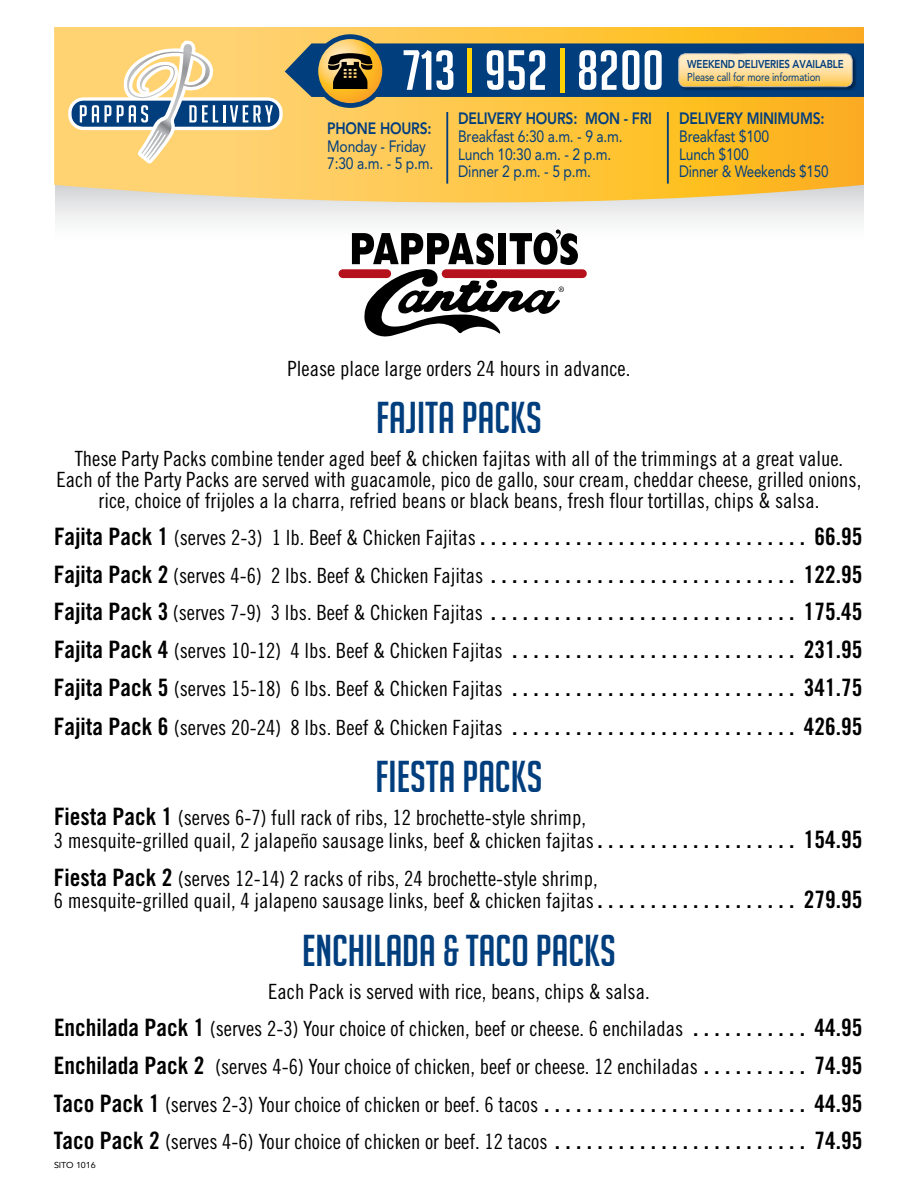
<style>
.page{position:relative;width:918px;height:1188px;background:#fff}
.page>*{position:absolute;margin:0;border:0;box-sizing:border-box;transform-origin:0 0}
.t1{font:55.2px "Big Noodle Titling";color:#fff;scale:1.04 1}
.t2{font:43.5px "Big Noodle Titling";color:#003e7e}
.t3{font:24px/37.8px "Trade Gothic Bold Cond Twenty";color:#000;text-align:justify}
.t4{font:21px/37.5px "Trade Gothic Cond Eighteen";color:#000;text-align:center}
.t5{font:16.35px/17.7px "Avenir LT Std";letter-spacing:-.015em;color:#003e7e;scale:.85 1}
.t6{font:800 16.35px "Avenir LT Std";letter-spacing:-.015em;color:#003e7e;scale:.85 1}
.t7{font:11.4px "Avenir LT Std";letter-spacing:-.015em;color:#003e7e;scale:.85 1}
.t8{font:800 11.4px "Avenir LT Std";letter-spacing:-.015em;color:#003e7e;scale:.85 1}
.t9{font:8.55px "Avenir LT Std";letter-spacing:-.01em;color:#000;scale:1.05 1}
.s1{font-size:51px;color:#ffd200}
.s2{font-family:"Trade Gothic Cond Eighteen";font-size:21px}
.s3{font-family:"Trade Gothic Bold Cond Twenty";font-size:24px}
</style>
<div class="page">
<svg style="left:54px;top:27px;width:810px;height:195px"></svg>
<hr style="left:446px;top:112px;width:2px;height:72px;background:#003e7e">
<hr style="left:667px;top:112px;width:2px;height:72px;background:#003e7e">
<svg style="left:65px;top:27px;width:799px;height:151px;background:#c2a85e"></svg>
<div style="left:678px;top:53px;width:179px;height:38px;background:#000;opacity:.43"></div>
<svg style="left:679px;top:54px;width:173px;height:33px;background:#fede9a"></svg>
<div style="left:679px;top:54px;width:173px;height:33px;border:1px solid #fff;border-radius:7px"></div>
<div style="left:339px;top:269px;width:52px;height:9px;background:#b5121b;border-radius:4px"></div>
<div style="left:442px;top:269px;width:145px;height:9px;background:#b5121b;border-radius:4px"></div>
<svg style="left:352px;top:230px;width:226px;height:107px"></svg>
<h1 class="t1" style="left:403px;top:40px;width:253px">713 <span class="s1">|</span> 952 <span class="s1">|</span> 8200</h1>
<p class="t6" style="left:327px;top:119px;width:124px">PHONE HOURS:</p>
<p class="t5" style="left:327px;top:137px;width:126px">Monday - Friday<br>7:30 a.m. - 5 p.m.</p>
<p class="t6" style="left:458px;top:109px;width:230px">DELIVERY HOURS: MON - FRI</p>
<p class="t5" style="left:458px;top:128px;width:195px">Breakfast 6:30 a.m. - 9 a.m.<br>Lunch 10:30 a.m. - 2 p.m.<br>Dinner 2 p.m. - 5 p.m.</p>
<p class="t8" style="left:687px;top:58px;width:186px">WEEKEND DELIVERIES AVAILABLE</p>
<p class="t7" style="left:687px;top:70px;width:158px">Please call for more information</p>
<p class="t6" style="left:679px;top:109px;width:173px">DELIVERY MINIMUMS:</p>
<p class="t5" style="left:679px;top:128px;width:177px">Breakfast $100<br>Lunch $100<br>Dinner &amp; Weekends $150</p>
<p class="t4" style="left:288px;top:349px;width:344px">Please place large orders 24 hours in advance.</p>
<h2 class="t2" style="left:376px;top:394px;width:167px">FAJITA PACKS</h2>
<p class="t4" style="left:57px;top:448px;width:806px;line-height:21px">These Party Packs combine tender aged beef &amp; chicken fajitas with all of the trimmings at a great value.<br>Each of the Party Packs are served with guacamole, pico de gallo, sour cream, cheddar cheese, grilled onions, rice, choice of frijoles a la charra, refried beans or black beans, fresh flour tortillas, chips &amp; salsa.</p>
<p class="t3" style="left:54px;top:518px;width:810px">Fajita Pack 1 <span class="s2">(serves 2-3) 1 lb. Beef &amp; Chicken Fajitas</span> . . . . . . . . . . . . . . . . . . . . . . . . . . . . . . . 66.95<br>Fajita Pack 2 <span class="s2">(serves 4-6) 2 lbs. Beef &amp; Chicken Fajitas</span> . . . . . . . . . . . . . . . . . . . . . . . . . . . . . 122.95<br>Fajita Pack 3 <span class="s2">(serves 7-9) 3 lbs. Beef &amp; Chicken Fajitas</span> . . . . . . . . . . . . . . . . . . . . . . . . . . . . . 175.45<br>Fajita Pack 4 <span class="s2">(serves 10-12) 4 lbs. Beef &amp; Chicken Fajitas</span> . . . . . . . . . . . . . . . . . . . . . . . . . . . 231.95<br>Fajita Pack 5 <span class="s2">(serves 15-18) 6 lbs. Beef &amp; Chicken Fajitas</span> . . . . . . . . . . . . . . . . . . . . . . . . . . . 341.75<br>Fajita Pack 6 <span class="s2">(serves 20-24) 8 lbs. Beef &amp; Chicken Fajitas</span> . . . . . . . . . . . . . . . . . . . . . . . . . . . 426.95</p>
<h2 class="t2" style="left:375px;top:753px;width:169px">FIESTA PACKS</h2>
<p class="t4" style="left:54px;top:806px;width:810px;line-height:22.5px;text-align:left"><span class="s3">Fiesta Pack 1</span> (serves 6-7) full rack of ribs, 12 brochette-style shrimp,<br>3 mesquite-grilled quail, 2 jalapeño sausage links, beef &amp; chicken fajitas <span class="s3">. . . . . . . . . . . . . . . . . . . 154.95</span></p>
<p class="t4" style="left:54px;top:867px;width:810px;line-height:22.5px;text-align:left"><span class="s3">Fiesta Pack 2</span> (serves 12-14) 2 racks of ribs, 24 brochette-style shrimp,<br>6 mesquite-grilled quail, 4 jalapeno sausage links, beef &amp; chicken fajitas <span class="s3">. . . . . . . . . . . . . . . . . . . 279.95</span></p>
<h2 class="t2" style="left:302px;top:927px;width:315px">ENCHILADA &amp; TACO PACKS</h2>
<p class="t4" style="left:54px;top:972px;width:810px">Each Pack is served with rice, beans, chips &amp; salsa.<br><span class="s3">Enchilada Pack 1</span> (serves 2-3) Your choice of chicken, beef or cheese. 6 enchiladas <span class="s3">. . . . . . . . . . . 44.95<br>Enchilada Pack 2</span> (serves 4-6) Your choice of chicken, beef or cheese. 12 enchiladas <span class="s3">. . . . . . . . . . 74.95<br>Taco Pack 1</span> (serves 2-3) Your choice of chicken or beef. 6 tacos <span class="s3">. . . . . . . . . . . . . . . . . . . . . . . . . 44.95<br>Taco Pack 2</span> (serves 4-6) Your choice of chicken or beef. 12 tacos <span class="s3">. . . . . . . . . . . . . . . . . . . . . . . . 74.95</span></p>
<p class="t9" style="left:54px;top:1160px;width:41px">SITO 1016</p>
</div>
